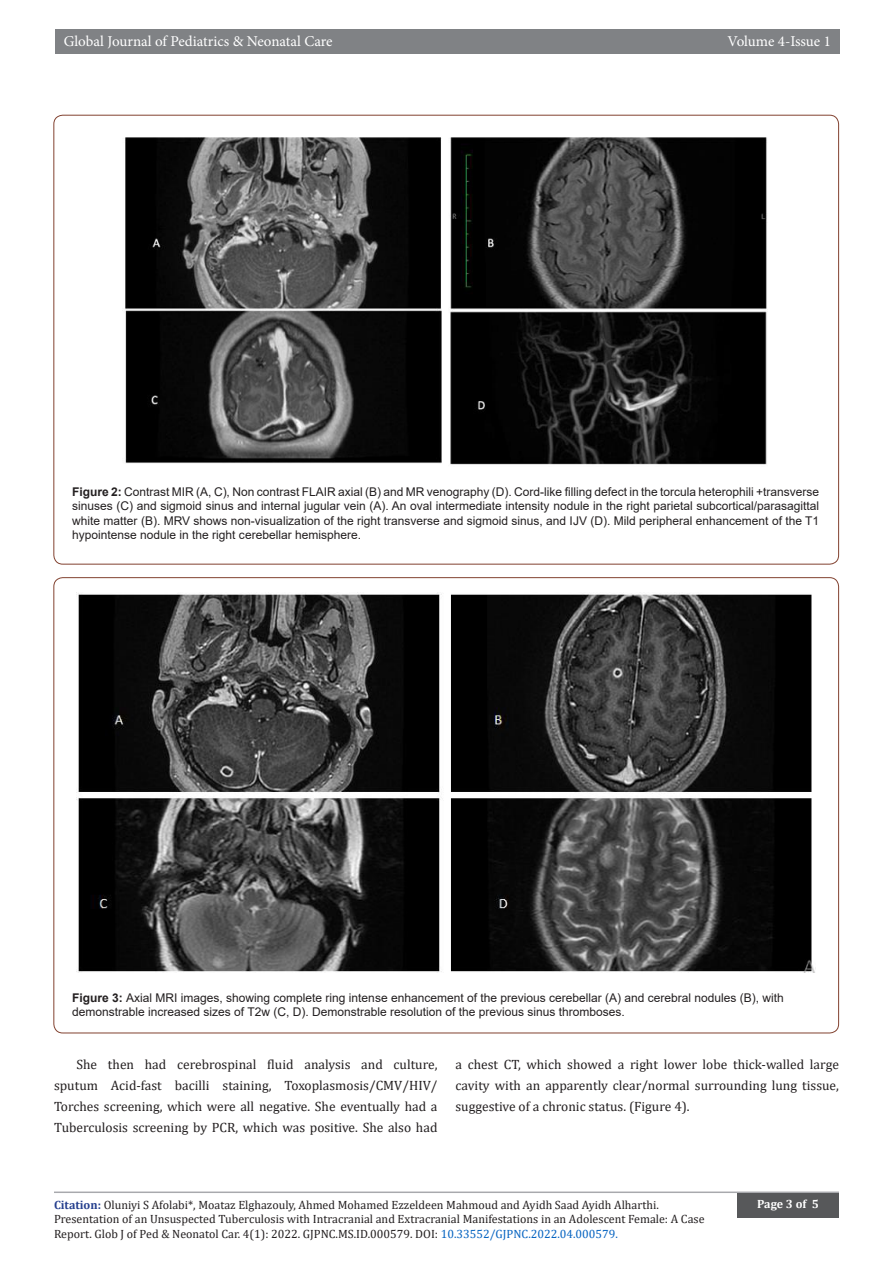
<style>
.page{position:relative;width:893px;height:1263px;background:#fff}
.page>*{position:absolute;margin:0;border:0;box-sizing:border-box;transform-origin:0 0}
.t1{font:15px "Minion Pro";letter-spacing:-.005em;color:#fff}
.t2{font:13.5px/21px "Cambria";color:#231f20;text-align:justify}
.t3{font:12px/14.4px "Arial";color:#231f20}
.t4{font:12px/14.4px "Cambria";color:#231f20}
.t5{font:700 12px "Cambria";color:#fff}
.s1{font-weight:700}
.s2{font-weight:700;color:#253f8e}
.s3{color:#0563c1}
</style>
<div class="page">
<hr style="left:54px;top:1191px;width:785px;height:2px;background:#a8a9ad">
<div style="left:55px;top:29px;width:785px;height:25px;background:#808285"></div>
<div style="left:737px;top:1193px;width:102px;height:24px;background:#57585a"></div>
<img style="left:78px;top:592px;width:738px;height:381px">
<img style="left:125px;top:137px;width:642px;height:328px">
<p class="t1" style="left:64px;top:31px;width:270px">Global Journal of Pediatrics &amp; Neonatal Care</p>
<p class="t1" style="left:728px;top:31px;width:105px">Volume 4-Issue 1</p>
<p class="t3" style="left:72px;top:484px;width:748px;text-align:justify"><span class="s1">Figure 2:</span> Contrast MIR (A, C), Non contrast FLAIR axial (B) and MR venography (D). Cord-like filling defect in the torcula heterophili +transverse sinuses (C) and sigmoid sinus and internal jugular vein (A). An oval intermediate intensity nodule in the right parietal subcortical/parasagittal white matter (B). MRV shows non-visualization of the right transverse and sigmoid sinus, and IJV (D). Mild peripheral enhancement of the T1 hypointense nodule in the right cerebellar hemisphere.</p>
<p class="t3" style="left:72px;top:990px;width:713px"><span class="s1">Figure 3:</span> Axial MRI images, showing complete ring intense enhancement of the previous cerebellar (A) and cerebral nodules (B), with demonstrable increased sizes of T2w (C, D). Demonstrable resolution of the previous sinus thromboses.</p>
<p class="t2" style="left:54px;top:1054px;width:385px;text-indent:22px">She then had cerebrospinal fluid analysis and culture, sputum Acid-fast bacilli staining, Toxoplasmosis/CMV/HIV/ Torches screening, which were all negative. She eventually had a Tuberculosis screening by PCR, which was positive. She also had</p>
<p class="t2" style="left:455px;top:1054px;width:385px">a chest CT, which showed a right lower lobe thick-walled large cavity with an apparently clear/normal surrounding lung tissue, suggestive of a chronic status. (Figure 4).</p>
<p class="t4" style="left:54px;top:1197px;width:652px"><span class="s2">Citation:</span> Oluniyi S Afolabi*, Moataz Elghazouly, Ahmed Mohamed Ezzeldeen Mahmoud and Ayidh Saad Ayidh Alharthi.<br>Presentation of an Unsuspected Tuberculosis with Intracranial and Extracranial Manifestations in an Adolescent Female: A Case<br>Report. Glob J of Ped &amp; Neonatol Car. 4(1): 2022. GJPNC.MS.ID.000579. DOI: <span class="s3">10.33552/GJPNC.2022.04.000579.</span></p>
<p class="t5" style="left:757px;top:1196px;width:63px">Page 3 of 5</p>
</div>
